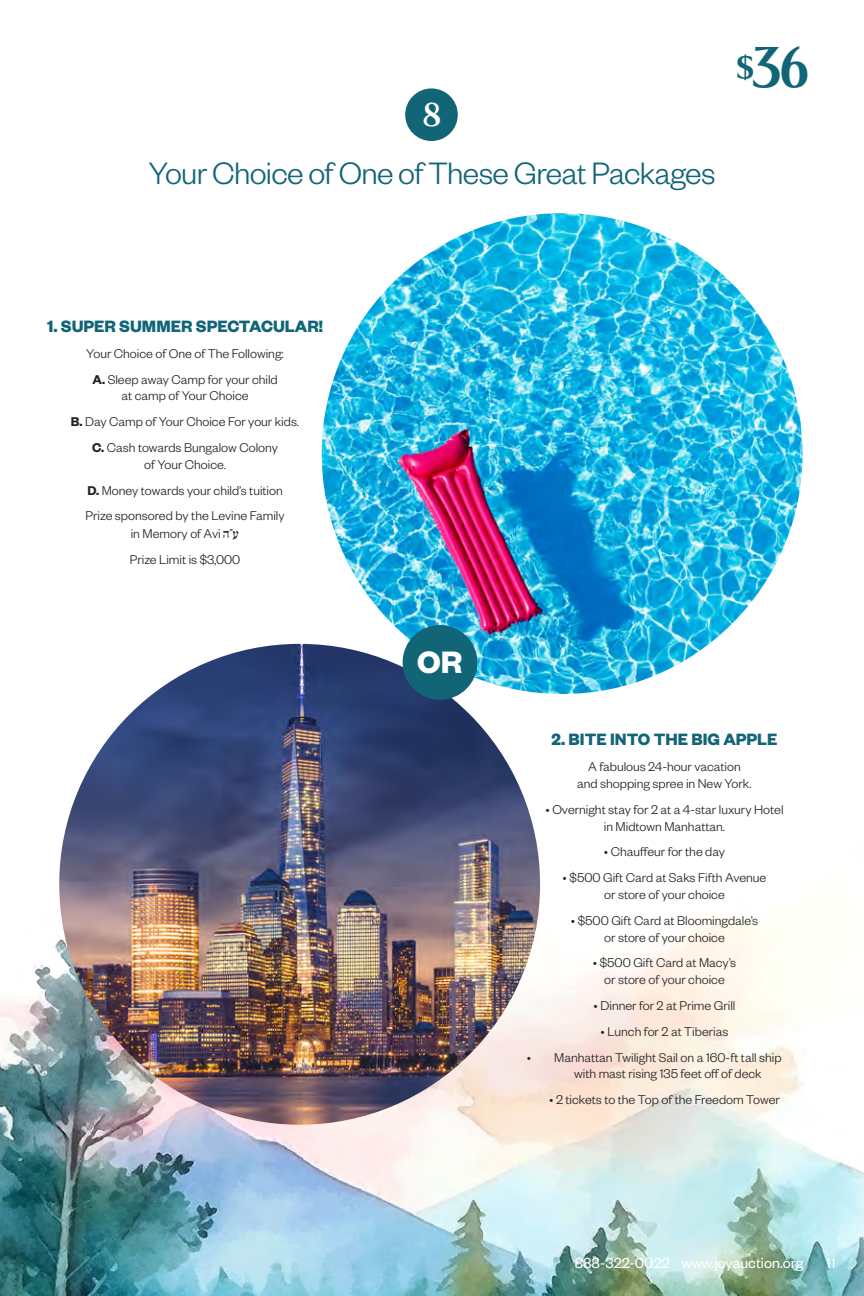
<style>
.page{position:relative;width:864px;height:1296px;background:#fff}
.page>*{position:absolute;margin:0;border:0;box-sizing:border-box;transform-origin:0 0}
.t1{font:700 38px "Kalista Serif";color:#116577}
.t2{font:300 34px "Founders Grotesk";letter-spacing:-.02em;color:#116577}
.t3{font:700 34px "Founders Grotesk";color:#fff}
.t4{font:700 22px "Kalista Serif";color:#fff}
.t5{font:700 18px "Founders Grotesk";color:#116577}
.t6{font:16px "Founders Grotesk";color:#fff}
.t7{font:300 14px/16.8px "Founders Grotesk";color:#231f20;text-align:center}
.s1{font-weight:600}
.s2{font-family:"Koren Normal";font-weight:400;font-size:12px}
</style>
<div class="page">
<img style="left:0;top:823px;width:864px;height:473px">
<img style="left:322px;top:213px;width:481px;height:481px;border-radius:240px">
<img style="left:59px;top:644px;width:481px;height:481px;border-radius:240px">
<div style="left:403px;top:625px;width:74px;height:75px;background:#116577;border-radius:50%"></div>
<div style="left:405px;top:88px;width:53px;height:53px;background:#116577;border-radius:50%"></div>
<p class="t4" style="left:423px;top:106px;width:19px">8</p>
<p class="t2" style="left:149px;top:152px;width:568px">Your Choice of One of These Great Packages</p>
<p class="t1" style="left:736px;top:52px;width:75px"><sup>$</sup>36</p>
<p class="t5" style="left:47px;top:315px;width:277px">1. SUPER SUMMER SPECTACULAR!</p>
<p class="t7" style="left:86px;top:344px;width:199px">Your Choice of One of The Following:</p>
<p class="t7" style="left:92px;top:370px;width:187px"><span class="s1">A.</span> Sleep away Camp for your child at camp of Your Choice</p>
<p class="t7" style="left:71px;top:413px;width:230px"><span class="s1">B.</span> Day Camp of Your Choice For your kids.</p>
<p class="t7" style="left:92px;top:438px;width:187px"><span class="s1">C.</span> Cash towards Bungalow Colony of Your Choice.</p>
<p class="t7" style="left:87px;top:481px;width:197px"><span class="s1">D.</span> Money towards your child’s tuition</p>
<p class="t7" style="left:86px;top:506px;width:201px;line-height:18px">Prize sponsored by the Levine Family in Memory of Avi <span class="s2">V</span><sup>"</sup><span class="s2">G</span></p>
<p class="t7" style="left:130px;top:551px;width:112px">Prize Limit is $3,000</p>
<p class="t3" style="left:417px;top:640px;width:47px">OR</p>
<p class="t5" style="left:551px;top:728px;width:228px">2. BITE INTO THE BIG APPLE</p>
<p class="t7" style="left:577px;top:758px;width:176px">A fabulous 24-hour vacation and shopping spree in New York.</p>
<p class="t7" style="left:545px;top:800px;width:240px">• Overnight stay for 2 at a 4-star luxury Hotel in Midtown Manhattan.</p>
<p class="t7" style="left:604px;top:843px;width:123px">• Chauffeur for the day</p>
<p class="t7" style="left:563px;top:869px;width:205px">• $500 Gift Card at Saks Fifth Avenue or store of your choice</p>
<p class="t7" style="left:571px;top:911px;width:189px">• $500 Gift Card at Bloomingdale’s or store of your choice</p>
<p class="t7" style="left:593px;top:954px;width:145px">• $500 Gift Card at Macy’s or store of your choice</p>
<p class="t7" style="left:594px;top:996px;width:143px">• Dinner for 2 at Prime Grill</p>
<p class="t7" style="left:601px;top:1022px;width:129px">• Lunch for 2 at Tiberias</p>
<p class="t7" style="left:574px;top:1048px;width:209px;text-align:left;text-indent:-47px">• Manhattan Twilight Sail on a 160-ft tall ship with mast rising 135 feet off of deck</p>
<p class="t7" style="left:549px;top:1091px;width:232px">• 2 tickets to the Top of the Freedom Tower</p>
<p class="t6" style="left:575px;top:1253px;width:230px">888-322-0022 www.joyauction.org</p>
<p class="t6" style="left:827px;top:1253px;width:11px">11</p>
</div>
